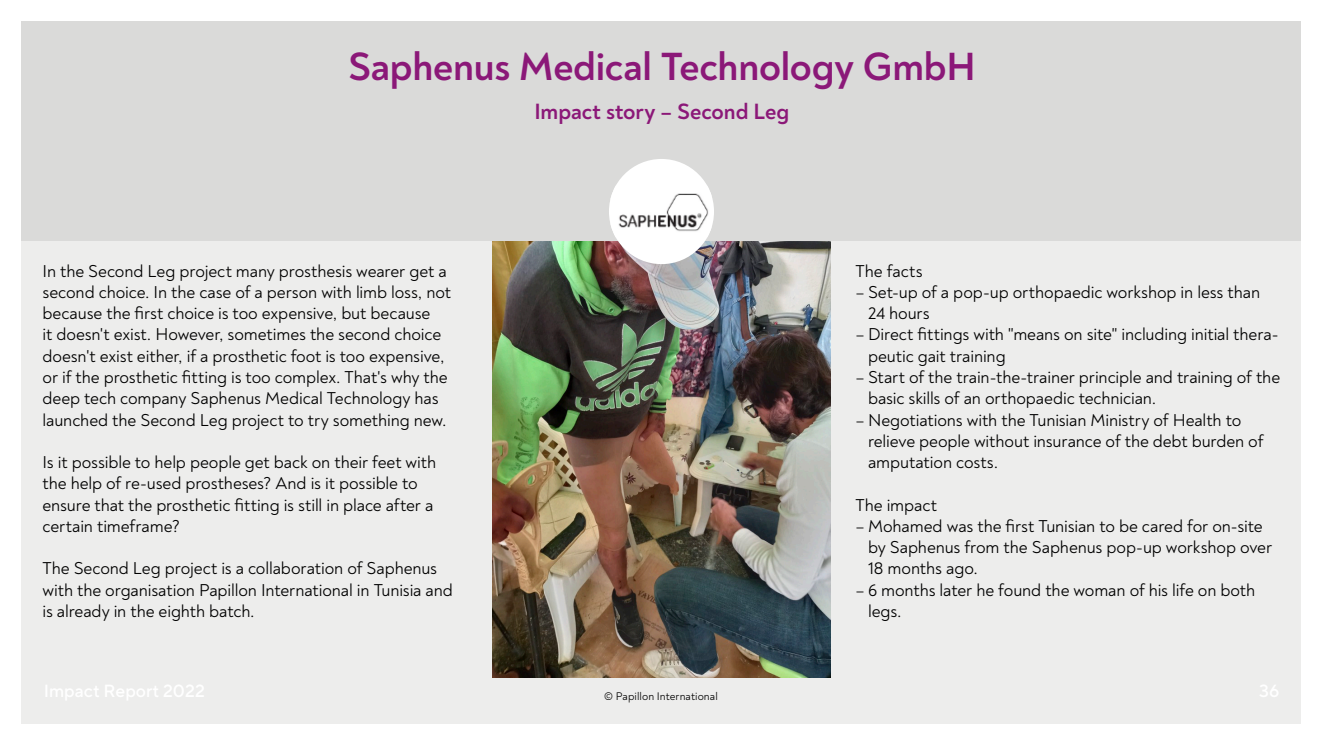
<style>
.page{position:relative;width:1323px;height:745px;background:#fff}
.page>*{position:absolute;margin:0;border:0;box-sizing:border-box;transform-origin:0 0}
.text_44_pt_light{font:700 40px "Noah";letter-spacing:-.005em;color:#8b1878}
.text_44_pt_light-2{font:700 22.5px "Noah";letter-spacing:-.005em;color:#8b1878}
.text_44_pt_light-3{font:17.5px/21.2px "Noah";letter-spacing:-.005em;color:#000}
.text_44_pt_light-4{font:11.25px "Noah";letter-spacing:.005em;color:#000}
</style>
<div class="page">
<div style="left:21px;top:241px;width:1279px;height:482px;background:#ededec"></div>
<div style="left:21px;top:21px;width:1280px;height:220px;background:#dadad9"></div>
<img style="left:492px;top:242px;width:338px;height:435px">
<div style="left:609px;top:159px;width:105px;height:105px;background:#fff;border-radius:50%"></div>
<img style="left:611px;top:187px;width:100px;height:49px">
<p class="text_44_pt_light" style="left:348px;top:41px;width:629px">Saphenus Medical Technology GmbH</p>
<p class="text_44_pt_light-2" style="left:534px;top:97px;width:257px">Impact story – Second Leg</p>
<p class="text_44_pt_light-3" style="left:43px;top:260px;width:410px">In the Second Leg project many prosthesis wearer get a second choice. In the case of a person with limb loss, not because the first choice is too expensive, but because</p>
<p class="text_44_pt_light-3" style="left:43px;top:324px;width:407px">it doesn't exist. However, sometimes the second choice doesn't exist either, if a prosthetic foot is too expensive, or if the prosthetic fitting is too complex. That's why the deep tech company Saphenus Medical Technology has launched the Second Leg project to try something new.</p>
<p class="text_44_pt_light-3" style="left:43px;top:451px;width:395px">Is it possible to help people get back on their feet with</p>
<p class="text_44_pt_light-3" style="left:43px;top:472px;width:377px">the help of re-used prostheses? And is it possible to</p>
<p class="text_44_pt_light-3" style="left:43px;top:494px;width:392px">ensure that the prosthetic fitting is still in place after a certain timeframe?</p>
<p class="text_44_pt_light-3" style="left:43px;top:557px;width:412px">The Second Leg project is a collaboration of Saphenus with the organisation Papillon International in Tunisia and</p>
<p class="text_44_pt_light-3" style="left:43px;top:600px;width:214px">is already in the eighth batch.</p>
<p class="text_44_pt_light-4" style="left:604px;top:688px;width:115px">© Papillon International</p>
<p class="text_44_pt_light-3" style="left:855px;top:260px;width:69px">The facts</p>
<p class="text_44_pt_light-3" style="left:868px;top:281px;width:394px;text-indent:-12px">– Set-up of a pop-up orthopaedic workshop in less than<br>24 hours</p>
<p class="text_44_pt_light-3" style="left:868px;top:324px;width:412px;text-indent:-12px">– Direct fittings with "means on site" including initial thera&shy;peutic gait training</p>
<p class="text_44_pt_light-3" style="left:868px;top:366px;width:414px;text-indent:-12px">– Start of the train-the-trainer principle and training of the basic skills of an orthopaedic technician.</p>
<p class="text_44_pt_light-3" style="left:868px;top:409px;width:397px;text-indent:-12px">– Negotiations with the Tunisian Ministry of Health to relieve people without insurance of the debt burden of amputation costs.</p>
<p class="text_44_pt_light-3" style="left:855px;top:494px;width:83px">The impact</p>
<p class="text_44_pt_light-3" style="left:868px;top:515px;width:406px;text-indent:-12px">– Mohamed was the first Tunisian to be cared for on-site by Saphenus from the Saphenus pop-up workshop over<br>18 months ago.</p>
<p class="text_44_pt_light-3" style="left:868px;top:579px;width:389px;text-indent:-12px">– 6 months later he found the woman of his life on both legs.</p>
</div>
